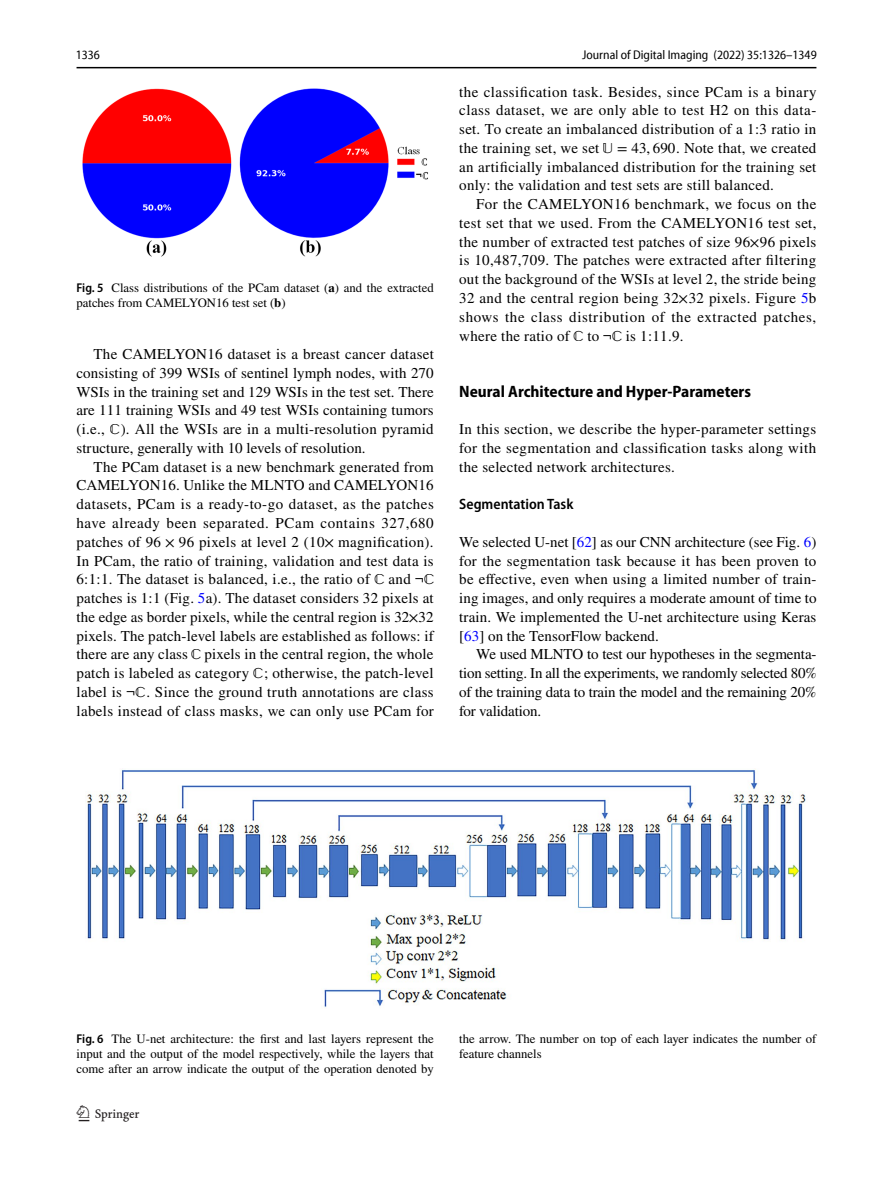
<style>
.page{position:relative;width:893px;height:1187px;background:#fff}
.page>*{position:absolute;margin:0;border:0;box-sizing:border-box;transform-origin:0 0}
.t1{font:22.5px "Springnew Regular 2";color:#231f20}
.t2{font:700 semi-condensed 16.5px "Myriad Pro";color:#000}
.t3{font:15px/18.8px "STIX";letter-spacing:.02em;color:#000;text-align:justify}
.t4{font:600 semi-condensed 15px "Myriad Pro";color:#000}
.t5{font:12.75px/15px "STIX";color:#000}
.t6{font:semi-condensed 12.75px "Myriad Pro Unic";color:#000}
.s1{font-family:"Myriad Pro";font-weight:600;font-stretch:semi-condensed}
.s2{font-weight:700}
.s3{font-family:"STIX Math Blackboard Regular 167"}
.s4{font-family:"STIX Math Regular 90"}
.s5{font-family:"STIX Math Regular 91"}
.s6{font-family:"STIX Math Blackboard Regular 169"}
.s7{font-family:"STIX Math Regular 92"}
.s8{font-family:"STIX Math Blackboard Regular 170"}
.s9{color:#00f}
.s10{font-family:"STIX Math Regular 93"}
.s11{font-family:"STIX Math Blackboard Regular 171"}
.s12{font-family:"STIX Math Blackboard Regular 163"}
.s13{font-family:"STIX Math Regular 85"}
.s14{font-family:"STIX Math Blackboard Regular 164"}
.s15{font-family:"STIX Math Blackboard Regular 165"}
.s16{font-family:"STIX Math Regular 86"}
.s17{font-family:"STIX General Regular 29"}
.s18{font-family:"STIX Math Regular 87"}
.s19{font-family:"STIX Math Regular 88"}
.s20{font-family:"STIX Math Blackboard Regular 166"}
.s21{font-family:"STIX Math Regular 89"}
.s22{font-family:"STIX Math Blackboard Regular 168"}
</style>
<div class="page">
<hr style="left:77px;top:67px;width:739px;height:1px;background:#000">
<img style="left:82px;top:88px;width:346px;height:169px">
<img style="left:86px;top:769px;width:720px;height:239px">
<p class="t6" style="left:76px;top:50px;width:26px">1336</p>
<p class="t6" style="left:582px;top:50px;width:236px">Journal of Digital Imaging (2022) 35:1326–1349</p>
<p class="t5" style="left:77px;top:281px;width:359px"><span class="s1">Fig. 5</span> Class distributions of the PCam dataset (<span class="s2">a</span>) and the extracted patches from CAMELYON16 test set (<span class="s2">b</span>)</p>
<p class="t3" style="left:77px;top:346px;width:359px;text-indent:17px">The CAMELYON16 dataset is a breast cancer dataset consisting of 399 WSIs of sentinel lymph nodes, with 270<br>WSIs in the training set and 129 WSIs in the test set. There are 111 training WSIs and 49 test WSIs containing tumors (i.e., <span class="s3">ℂ</span>). All the WSIs are in a multi-resolution pyramid structure, generally with 10 levels of resolution.</p>
<p class="t3" style="left:77px;top:458px;width:359px;text-indent:17px">The PCam dataset is a new benchmark generated from CAMELYON16. Unlike the MLNTO and CAMELYON16 datasets, PCam is a ready-to-go dataset, as the patches have already been separated. PCam contains 327,680 patches of 96 <span class="s4">×</span> 96 pixels at level 2 (10<span class="s5">×</span> magnification).<br>In PCam, the ratio of training, validation and test data is 6:1:1. The dataset is balanced, i.e., the ratio of <span class="s6">ℂ</span> and <span class="s7">¬</span><span class="s8">ℂ </span>patches is 1:1 (Fig. <span class="s9">5</span>a). The dataset considers 32 pixels at the edge as border pixels, while the central region is 32<span class="s10">×</span>32 pixels. The patch-level labels are established as follows: if there are any class <span class="s11">ℂ</span> pixels in the central region, the whole patch is labeled as category <span class="s12">ℂ</span>; otherwise, the patch-level label is <span class="s13">¬</span><span class="s14">ℂ</span>. Since the ground truth annotations are class labels instead of class masks, we can only use PCam for</p>
<p class="t3" style="left:459px;top:83px;width:359px">the classification task. Besides, since PCam is a binary class dataset, we are only able to test H2 on this data&shy;set. To create an imbalanced distribution of a 1:3 ratio in the training set, we set <span class="s15">𝕌</span> <span class="s16">=</span> <span class="s17">43, 690</span>. Note that, we created an artificially imbalanced distribution for the training set only: the validation and test sets are still balanced.</p>
<p class="t3" style="left:459px;top:196px;width:359px;text-indent:17px">For the CAMELYON16 benchmark, we focus on the test set that we used. From the CAMELYON16 test set, the number of extracted test patches of size 96<span class="s18">×</span>96 pixels is 10,487,709. The patches were extracted after filtering out the background of the WSIs at level 2, the stride being 32 and the central region being 32<span class="s19">×</span>32 pixels. Figure <span class="s9">5</span>b shows the class distribution of the extracted patches, where the ratio of <span class="s20">ℂ</span> to <span class="s21">¬</span><span class="s22">ℂ</span> is 1:11.9.</p>
<p class="t2" style="left:459px;top:382px;width:293px">Neural Architecture and Hyper‑Parameters</p>
<p class="t3" style="left:459px;top:421px;width:359px">In this section, we describe the hyper-parameter settings for the segmentation and classification tasks along with the selected network architectures.</p>
<p class="t4" style="left:459px;top:496px;width:116px">Segmentation Task</p>
<p class="t3" style="left:459px;top:533px;width:359px">We selected U-net [<span class="s9">62</span>] as our CNN architecture (see Fig. <span class="s9">6</span>) for the segmentation task because it has been proven to be effective, even when using a limited number of train&shy;ing images, and only requires a moderate amount of time to train. We implemented the U-net architecture using Keras [<span class="s9">63</span>] on the TensorFlow backend.</p>
<p class="t3" style="left:459px;top:646px;width:359px;text-indent:17px">We used MLNTO to test our hypotheses in the segmenta&shy;tion setting. In all the experiments, we randomly selected 80% of the training data to train the model and the remaining 20% for validation.</p>
<p class="t5" style="left:77px;top:1032px;width:359px;text-align:justify"><span class="s1">Fig. 6</span> The U-net architecture: the first and last layers represent the input and the output of the model respectively, while the layers that come after an arrow indicate the output of the operation denoted by</p>
<p class="t5" style="left:459px;top:1032px;width:359px">the arrow. The number on top of each layer indicates the number of feature channels</p>
<h1 class="t1" style="left:79px;top:1105px;width:62px">1 3</h1>
</div>
